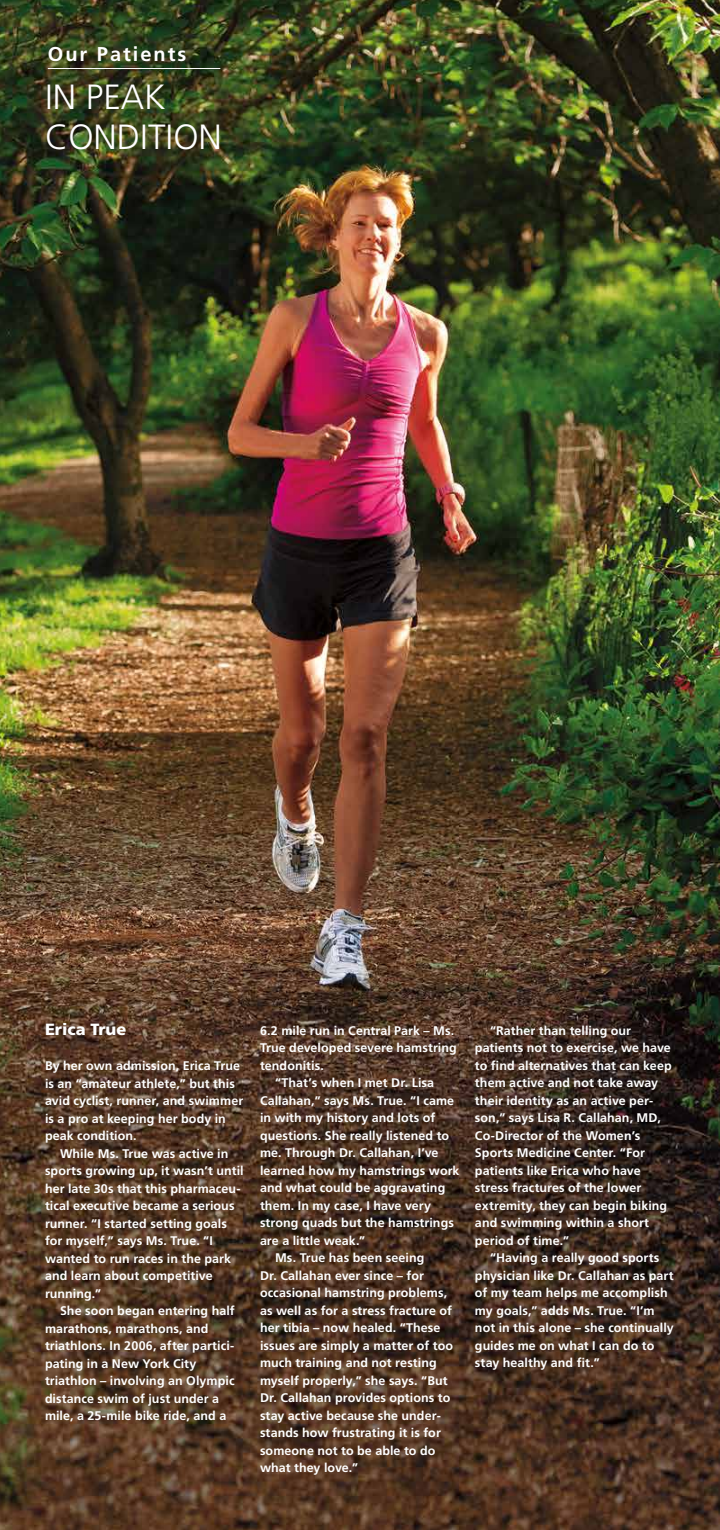
<style>
.page{position:relative;width:720px;height:1530px;background:#fff}
.page>*{position:absolute;margin:0;border:0;box-sizing:border-box;transform-origin:0 0}
.t1{font:300 35px/40px "Frutiger";color:#fff}
.t2{font:700 20px "Frutiger";letter-spacing:.1em;color:#fff}
.t3{font:900 16.25px "Frutiger";color:#fff}
.t4{font:700 12.5px/17.5px "Frutiger";letter-spacing:.005em;color:#fff}
</style>
<div class="page">
<img style="left:0;top:0;width:720px;height:1530px">
<hr style="left:48px;top:68px;width:172px;height:1px;background:#fff">
<h2 class="t2" style="left:48px;top:42px;width:140px">Our Patients</h2>
<h1 class="t1" style="left:45px;top:77px;width:178px">IN PEAK<br>CONDITION</h1>
<h3 class="t3" style="left:45px;top:1020px;width:83px">Erica True</h3>
<p class="t4" style="left:45px;top:1057px;width:200px">By her own admission, Erica True is an “amateur athlete,” but this avid cyclist, runner, and swimmer is a pro at keeping her body in peak condition.</p>
<p class="t4" style="left:45px;top:1144px;width:200px;text-indent:15px">While Ms. True was active in sports growing up, it wasn’t until her late 30s that this pharmaceu&shy;tical executive became a serious runner. “I started setting goals for myself,” says Ms. True. “I wanted to run races in the park and learn about competitive running.”</p>
<p class="t4" style="left:45px;top:1302px;width:191px;text-indent:15px">She soon began entering half marathons, marathons, and triathlons. In 2006, after partici&shy;pating in a New York City triathlon – involving an Olympic distance swim of just under a mile, a 25-mile bike ride, and a</p>
<p class="t4" style="left:260px;top:1022px;width:196px">6.2 mile run in Central Park – Ms.</p>
<p class="t4" style="left:260px;top:1039px;width:198px">True developed severe hamstring</p>
<p class="t4" style="left:260px;top:1057px;width:65px">tendonitis.</p>
<p class="t4" style="left:275px;top:1074px;width:161px">“That’s when I met Dr. Lisa</p>
<p class="t4" style="left:260px;top:1092px;width:196px">Callahan,” says Ms. True. “I came</p>
<p class="t4" style="left:260px;top:1109px;width:177px">in with my history and lots of</p>
<p class="t4" style="left:260px;top:1127px;width:191px">questions. She really listened to</p>
<p class="t4" style="left:260px;top:1144px;width:180px">me. Through Dr. Callahan, I’ve</p>
<p class="t4" style="left:260px;top:1162px;width:201px">learned how my hamstrings work</p>
<p class="t4" style="left:260px;top:1179px;width:187px">and what could be aggravating</p>
<p class="t4" style="left:260px;top:1197px;width:173px">them. In my case, I have very</p>
<p class="t4" style="left:260px;top:1214px;width:196px">strong quads but the hamstrings</p>
<p class="t4" style="left:260px;top:1232px;width:107px">are a little weak.”</p>
<p class="t4" style="left:275px;top:1249px;width:151px">Ms. True has been seeing</p>
<p class="t4" style="left:260px;top:1267px;width:165px">Dr. Callahan ever since – for</p>
<p class="t4" style="left:260px;top:1284px;width:189px">occasional hamstring problems,</p>
<p class="t4" style="left:260px;top:1302px;width:194px">as well as for a stress fracture of</p>
<p class="t4" style="left:260px;top:1319px;width:182px">her tibia – now healed. “These</p>
<p class="t4" style="left:260px;top:1337px;width:195px">issues are simply a matter of too</p>
<p class="t4" style="left:260px;top:1354px;width:178px">much training and not resting</p>
<p class="t4" style="left:260px;top:1372px;width:189px">myself properly,” she says. “But</p>
<p class="t4" style="left:260px;top:1389px;width:192px">Dr. Callahan provides options to</p>
<p class="t4" style="left:260px;top:1407px;width:182px">stay active because she under-</p>
<p class="t4" style="left:260px;top:1424px;width:182px">stands how frustrating it is for</p>
<p class="t4" style="left:260px;top:1442px;width:177px">someone not to be able to do</p>
<p class="t4" style="left:260px;top:1459px;width:100px">what they love.”</p>
<p class="t4" style="left:475px;top:1022px;width:198px;text-indent:15px">“Rather than telling our patients not to exercise, we have to find alternatives that can keep them active and not take away their identity as an active per&shy;son,” says Lisa R. Callahan, MD,<br>Co-Director of the Women’s<br>Sports Medicine Center. “For patients like Erica who have stress fractures of the lower extremity, they can begin biking and swimming within a short period of time.”</p>
<p class="t4" style="left:475px;top:1249px;width:200px;text-indent:15px">“Having a really good sports physician like Dr. Callahan as part of my team helps me accomplish my goals,” adds Ms. True. “I’m not in this alone – she continually guides me on what I can do to stay healthy and fit.”</p>
</div>
